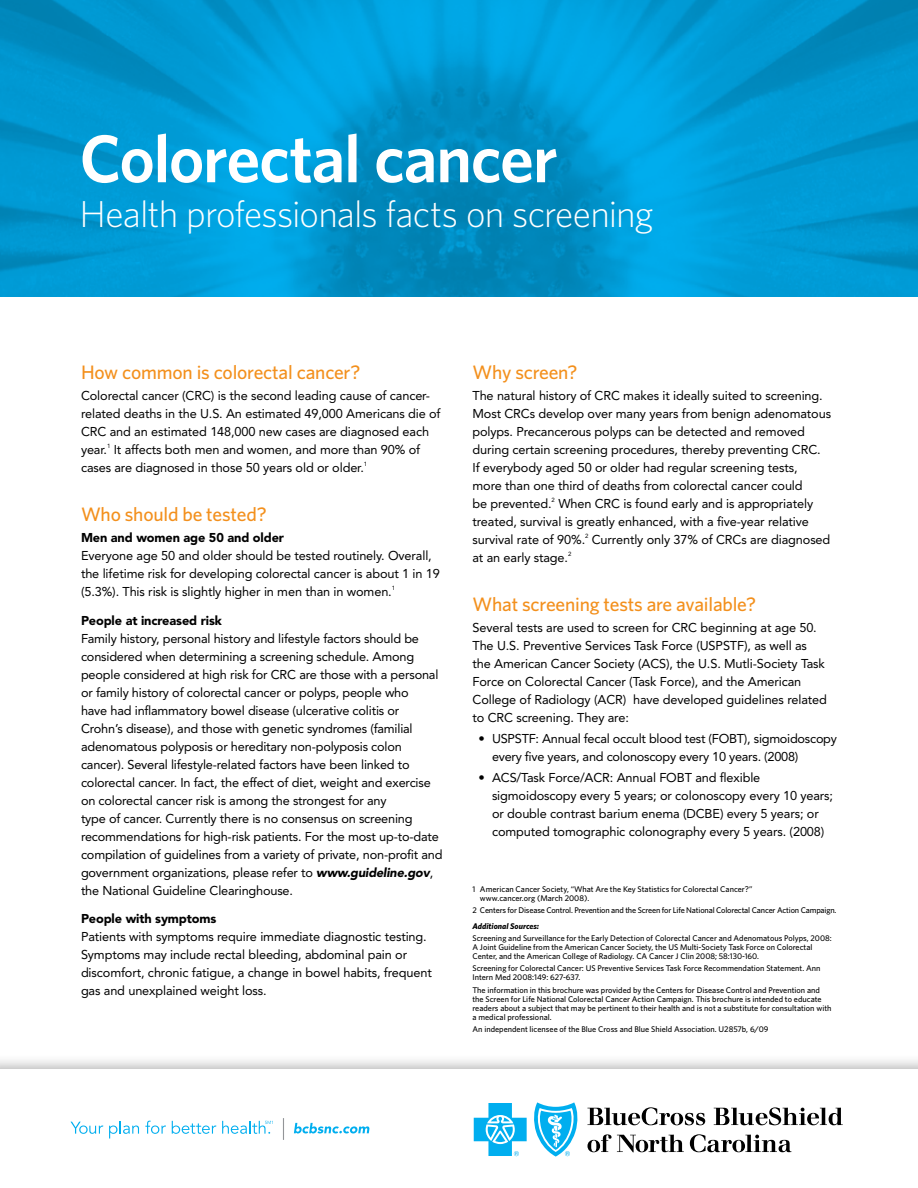
<style>
.page{position:relative;width:918px;height:1188px;background:#fff}
.page>*{position:absolute;margin:0;border:0;box-sizing:border-box;transform-origin:0 0}
.t1{font:600 67.5px "Whitney";letter-spacing:-.02em;color:#fff}
.t2{font:300 37.5px "Whitney";letter-spacing:-.025em;color:#fff}
.t3{font:500 19.5px "Whitney";letter-spacing:-.01em;color:#f3901d}
.t4{font:12.75px/18px "Avenir";letter-spacing:-.01em;color:#000}
.t5{font:900 12.75px "Avenir";letter-spacing:-.01em;color:#000}
.t6{font:500 8.25px/9px "Whitney";color:#000}
.t7{font:500 8.25px "Whitney";letter-spacing:-.02em;color:#000}
.t8{font:italic 700 8.25px "Whitney";color:#000}
.t9{font:6px "Avenir";color:#000}
.s1{font-weight:900;font-style:italic}
</style>
<div class="page">
<img style="left:0;top:0;width:918px;height:297px">
<div style="left:0;top:1053px;width:918px;height:135px;background:#000;opacity:.4"></div>
<div style="left:0;top:1069px;width:918px;height:119px;background:#fff"></div>
<svg style="left:587px;top:1107px;width:118px;height:18px"></svg>
<svg style="left:714px;top:1107px;width:129px;height:18px"></svg>
<svg style="left:587px;top:1134px;width:97px;height:18px"></svg>
<svg style="left:690px;top:1134px;width:101px;height:18px"></svg>
<svg style="left:534px;top:1102px;width:44px;height:55px"></svg>
<svg style="left:474px;top:1103px;width:53px;height:53px"></svg>
<svg style="left:70px;top:1122px;width:33px;height:12px"></svg>
<svg style="left:109px;top:1121px;width:30px;height:18px"></svg>
<svg style="left:145px;top:1121px;width:21px;height:13px"></svg>
<svg style="left:172px;top:1121px;width:44px;height:13px"></svg>
<svg style="left:294px;top:1123px;width:76px;height:10px"></svg>
<svg style="left:283px;top:1118px;width:1px;height:22px"></svg>
<svg style="left:222px;top:1121px;width:51px;height:13px"></svg>
<h1 class="t1" style="left:80px;top:118px;width:480px">Colorectal cancer</h1>
<h2 class="t2" style="left:80px;top:192px;width:576px">Health professionals facts on screening</h2>
<h3 class="t3" style="left:81px;top:360px;width:281px">How common is colorectal cancer?</h3>
<p class="t4" style="left:81px;top:387px;width:361px">Colorectal cancer (CRC) is the second leading cause of cancer&shy;related deaths in the U.S. An estimated 49,000 Americans die of CRC and an estimated 148,000 new cases are diagnosed each year.</p>
<p class="t9" style="left:107px;top:443px;width:5px">1</p>
<p class="t4" style="left:81px;top:441px;width:341px;text-indent:33px">It affects both men and women, and more than 90% of cases are diagnosed in those 50 years old or older.</p>
<p class="t9" style="left:364px;top:461px;width:5px">1</p>
<h3 class="t3" style="left:81px;top:502px;width:187px">Who should be tested?</h3>
<p class="t5" style="left:81px;top:530px;width:205px">Men and women age 50 and older</p>
<p class="t4" style="left:81px;top:546px;width:360px">Everyone age 50 and older should be tested routinely. Overall, the lifetime risk for developing colorectal cancer is about 1 in 19 (5.3%). This risk is slightly higher in men than in women.</p>
<p class="t9" style="left:392px;top:584px;width:5px">1</p>
<p class="t5" style="left:81px;top:612px;width:142px">People at increased risk</p>
<p class="t4" style="left:81px;top:629px;width:363px">Family history, personal history and lifestyle factors should be considered when determining a screening schedule. Among people considered at high risk for CRC are those with a personal or family history of colorectal cancer or polyps, people who<br>have had inflammatory bowel disease (ulcerative colitis or Crohn’s disease), and those with genetic syndromes (familial adenomatous polyposis or hereditary non-polyposis colon cancer). Several lifestyle-related factors have been linked to colorectal cancer. In fact, the effect of diet, weight and exercise on colorectal cancer risk is among the strongest for any<br>type of cancer. Currently there is no consensus on screening recommendations for high-risk patients. For the most up-to-date compilation of guidelines from a variety of private, non-profit and government organizations, please refer to <span class="s1">www.guideline.gov</span>, the National Guideline Clearinghouse.</p>
<p class="t5" style="left:81px;top:911px;width:137px">People with symptoms</p>
<p class="t4" style="left:81px;top:928px;width:352px">Patients with symptoms require immediate diagnostic testing.<br>Symptoms may include rectal bleeding, abdominal pain or discomfort, chronic fatigue, a change in bowel habits, frequent gas and unexplained weight loss.</p>
<h3 class="t3" style="left:472px;top:360px;width:107px">Why screen?</h3>
<p class="t4" style="left:472px;top:387px;width:360px">The natural history of CRC makes it ideally suited to screening.<br>Most CRCs develop over many years from benign adenomatous polyps. Precancerous polyps can be detected and removed during certain screening procedures, thereby preventing CRC.<br>If everybody aged 50 or older had regular screening tests,<br>more than one third of deaths from colorectal cancer could<br>be prevented.</p>
<p class="t9" style="left:552px;top:497px;width:5px">2</p>
<p class="t4" style="left:473px;top:495px;width:342px;text-indent:86px">When CRC is found early and is appropriately treated, survival is greatly enhanced, with a five-year relative survival rate of 90%.</p>
<p class="t9" style="left:585px;top:533px;width:5px">2</p>
<p class="t4" style="left:592px;top:531px;width:240px">Currently only 37% of CRCs are diagnosed</p>
<p class="t4" style="left:472px;top:549px;width:97px">at an early stage.</p>
<p class="t9" style="left:568px;top:551px;width:5px">2</p>
<h3 class="t3" style="left:472px;top:592px;width:285px">What screening tests are available?</h3>
<p class="t4" style="left:472px;top:618px;width:356px">Several tests are used to screen for CRC beginning at age 50.<br>The U.S. Preventive Services Task Force (USPSTF), as well as the American Cancer Society (ACS), the U.S. Mutli-Society Task Force on Colorectal Cancer (Task Force), and the American College of Radiology (ACR) have developed guidelines related to CRC screening. They are:</p>
<p class="t4" style="left:492px;top:730px;width:347px;text-indent:-14px">• USPSTF: Annual fecal occult blood test (FOBT), sigmoidoscopy every five years, and colonoscopy every 10 years. (2008)</p>
<p class="t4" style="left:492px;top:769px;width:343px;text-indent:-14px">• ACS/Task Force/ACR: Annual FOBT and flexible sigmoidoscopy every 5 years; or colonoscopy every 10 years; or double contrast barium enema (DCBE) every 5 years; or computed tomographic colonography every 5 years. (2008)</p>
<p class="t6" style="left:480px;top:884px;width:274px;text-indent:-7px">1 American Cancer Society, “What Are the Key Statistics for Colorectal Cancer?” www.cancer.org (March 2008).</p>
<p class="t7" style="left:472px;top:906px;width:366px">2 Centers for Disease Control. Prevention and the Screen for Life National Colorectal Cancer Action Campaign.</p>
<p class="t8" style="left:473px;top:921px;width:68px">Additional Sources:</p>
<p class="t6" style="left:473px;top:933px;width:361px">Screening and Surveillance for the Early Detection of Colorectal Cancer and Adenomatous Polyps, 2008:<br>A Joint Guideline from the American Cancer Society, the US Multi-Society Task Force on Colorectal<br>Center, and the American College of Radiology. CA Cancer J Clin 2008; 58:130-160.</p>
<p class="t6" style="left:473px;top:964px;width:349px">Screening for Colorectal Cancer: US Preventive Services Task Force Recommendation Statement. Ann<br>Intern Med 2008:149: 627-637.</p>
<p class="t6" style="left:473px;top:985px;width:361px">The information in this brochure was provided by the Centers for Disease Control and Prevention and the Screen for Life National Colorectal Cancer Action Campaign. This brochure is intended to educate readers about a subject that may be pertinent to their health and is not a substitute for consultation with a medical professional.</p>
<p class="t6" style="left:473px;top:1025px;width:298px">An independent licensee of the Blue Cross and Blue Shield Association. U2857b, 6/09</p>
</div>
